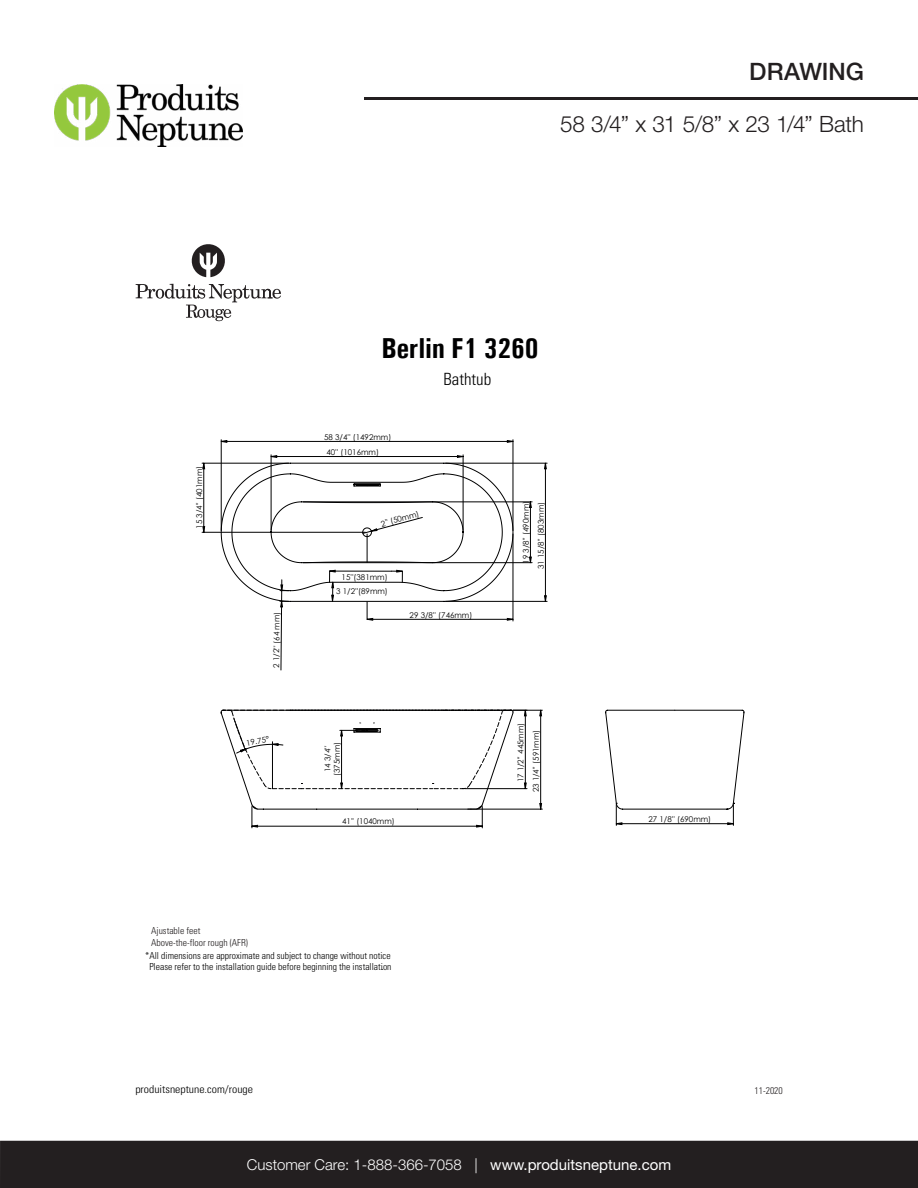
<style>
.page{position:relative;width:918px;height:1188px;background:#fff}
.page>*{position:absolute;margin:0;border:0;box-sizing:border-box;transform-origin:0 0}
.t1{font:700 28.95px "Univers Condensed";letter-spacing:-.005em;color:#000001}
.t2{font:500 24px "Helvetica Neue LT Std";letter-spacing:-.005em;color:#231f20}
.t3{font:300 22.5px "Helvetica Neue LT Std";letter-spacing:-.01em;color:#231f20}
.t4{font:300 condensed 16.8px "Univers";color:#000001}
.t5{font:300 15px "Helvetica Neue LT Std";color:#fff}
.t6{font:300 condensed 13.2px "Univers";color:#000001}
.t7{font:300 condensed 10.8px "Univers";color:#000001;scale:1.09 1}
.t8{font:300 condensed 9.6px/11.6px "Univers";color:#000001;text-align:center}
.t9{font:300 condensed 9.6px/11.6px "Univers";color:#231f20}
.t10{font:7.95px/9.4px "Century Gothic";color:#000;text-align:center}
.t11{font:7.95px "Century Gothic";color:#000001}
.s1{font-weight:400}
</style>
<div class="page">
<hr style="left:0;top:0;width:1px;height:1148px;background:#ececee">
<div style="left:0;top:1141px;width:918px;height:47px;background:#231f20"></div>
<hr style="left:364px;top:97px;width:554px;height:2px;background:#231f20">
<img style="left:54px;top:84px;width:189px;height:62px">
<svg style="left:191px;top:244px;width:34px;height:33px"></svg>
<svg style="left:136px;top:284px;width:145px;height:37px"></svg>
<hr style="left:446px;top:463px;width:101px;height:1px;background:#000">
<hr style="left:446px;top:601px;width:101px;height:1px;background:#000">
<hr style="left:202px;top:463px;width:87px;height:1px;background:#000">
<hr style="left:202px;top:532px;width:163px;height:1px;background:#000">
<hr style="left:221px;top:440px;width:1px;height:91px;background:#000">
<hr style="left:513px;top:440px;width:1px;height:91px;background:#000">
<svg style="left:203px;top:463px;width:343px;height:138px"></svg>
<svg style="left:221px;top:441px;width:292px;height:14px"></svg>
<svg style="left:605px;top:709px;width:140px;height:116px"></svg>
<svg style="left:220px;top:455px;width:294px;height:216px"></svg>
<svg style="left:220px;top:709px;width:322px;height:119px"></svg>
<h2 class="t2" style="left:749px;top:57px;width:116px">DRAWING</h2>
<h3 class="t3" style="left:560px;top:110px;width:305px">58 3/4” x 31 5/8” x 23 1/4” Bath</h3>
<p class="t10" style="left:194px;top:529px;width:64px;rotate:-90deg">15 3/4'' (401mm)</p>
<p class="t10" style="left:271px;top:668px;width:58px;rotate:-89deg">2 46(' ' 2/1 m m )</p>
<p class="t11" style="left:246px;top:738px;width:25px;rotate:-10deg">19.75°</p>
<p class="t9" style="left:151px;top:925px;width:98px">Ajustable feet<br>Above-the-floor rough (AFR)</p>
<h1 class="t1" style="left:382px;top:331px;width:159px">Berlin F1 3260</h1>
<h3 class="t4" style="left:443px;top:369px;width:49px">Bathtub</h3>
<p class="t10" style="left:324px;top:432px;width:69px">58 3/4'' (1492mm)</p>
<p class="t11" style="left:326px;top:446px;width:54px">40'' (1016mm)</p>
<p class="t10" style="left:380px;top:519px;width:41px;rotate:-15deg">2'' (50mm)</p>
<p class="t10" style="left:342px;top:572px;width:48px">15''(381mm)</p>
<p class="t10" style="left:336px;top:587px;width:53px">3 1/2''(89mm)</p>
<p class="t10" style="left:410px;top:610px;width:64px">29 3/8'' (746mm)</p>
<p class="t10" style="left:323px;top:776px;width:36px;rotate:-90deg">14 3/4'' (375mm)</p>
<p class="t10" style="left:521px;top:564px;width:64px;rotate:-90deg">19 3/8'' (490mm)</p>
<p class="t10" style="left:536px;top:569px;width:69px;rotate:-90deg">31 15/8'' (803mm)</p>
<p class="t10" style="left:516px;top:782px;width:61px;rotate:-90deg">17 1/2'' 445mm)</p>
<p class="t10" style="left:531px;top:792px;width:64px;rotate:-90deg">23 1/4'' (591mm)</p>
<p class="t10" style="left:342px;top:817px;width:54px">41'' (1040mm)</p>
<p class="t10" style="left:649px;top:814px;width:64px">27 1/8'' (690mm)</p>
<p class="t8" style="left:145px;top:950px;width:248px">*All dimensions are approximate and subject to change without notice<br>Please refer to the installation guide before beginning the installation</p>
<h3 class="t6" style="left:381px;top:958px;width:4px">.</h3>
<h3 class="t7" style="left:135px;top:1082px;width:109px">produitsneptune.com/rouge</h3>
<h3 class="t5" style="left:247px;top:1155px;width:426px">Customer Care: 1-888-366-7058 | <span class="s1">www.produitsneptune.com</span></h3>
<p class="t9" style="left:755px;top:1085px;width:30px">11-2020</p>
</div>
